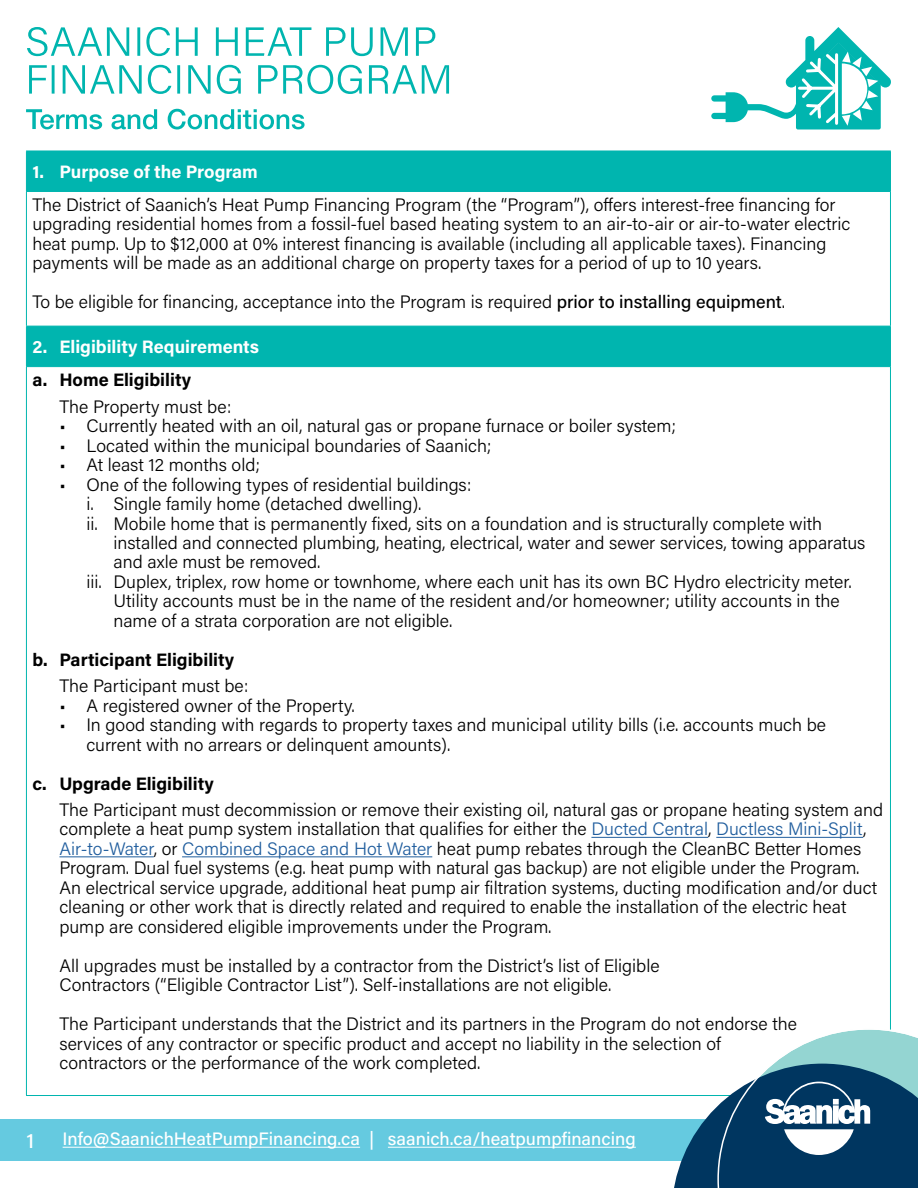
<style>
.page{position:relative;width:918px;height:1188px;background:#fff}
.page>*{position:absolute;margin:0;border:0;box-sizing:border-box;transform-origin:0 0}
.t1{font:500 21px "Acumin Pro";color:#fff}
.t2{font:300 18px/19.5px "Acumin Pro";color:#000}
.t3{font:700 18px "Acumin Pro";color:#000}
.t4{font:500 18px "Acumin Pro";color:#fff}
.t5{font:700 18px "Acumin Pro";color:#fff}
.s1{font-weight:500}
.s2{color:#215e9e}
</style>
<div class="page">
<div style="left:27px;top:152px;width:863px;height:214px;background:#00b5af"></div>
<div style="left:26px;top:191px;width:864px;height:135px;background:#fff"></div>
<hr style="left:26px;top:192px;width:1px;height:134px;background:#00b5af">
<hr style="left:890px;top:192px;width:1px;height:134px;background:#00b5af">
<hr style="left:26px;top:367px;width:1px;height:728px;background:#00b5af">
<hr style="left:890px;top:367px;width:1px;height:728px;background:#00b5af">
<hr style="left:26px;top:1095px;width:865px;height:1px;background:#00b5af">
<hr style="left:26px;top:151px;width:865px;height:1px;background:#00b5af">
<hr style="left:26px;top:151px;width:1px;height:40px;background:#00b5af">
<hr style="left:890px;top:151px;width:1px;height:40px;background:#00b5af">
<hr style="left:26px;top:191px;width:865px;height:1px;background:#00b5af">
<hr style="left:26px;top:326px;width:865px;height:1px;background:#00b5af">
<hr style="left:26px;top:326px;width:1px;height:40px;background:#00b5af">
<hr style="left:890px;top:326px;width:1px;height:40px;background:#00b5af">
<hr style="left:26px;top:366px;width:865px;height:1px;background:#00b5af">
<hr style="left:591px;top:837px;width:117px;height:1px;background:#215e9e">
<hr style="left:716px;top:837px;width:147px;height:1px;background:#215e9e">
<hr style="left:59px;top:856px;width:95px;height:1px;background:#215e9e">
<hr style="left:182px;top:856px;width:250px;height:1px;background:#215e9e">
<svg style="left:711px;top:27px;width:180px;height:103px"></svg>
<svg style="left:26px;top:109px;width:279px;height:21px"></svg>
<svg style="left:29px;top:65px;width:420px;height:29px"></svg>
<svg style="left:27px;top:27px;width:408px;height:29px"></svg>
<div style="left:0;top:1119px;width:918px;height:42px;background:#65cae0"></div>
<hr style="left:63px;top:1147px;width:297px;height:1px;background:#fff">
<hr style="left:388px;top:1147px;width:248px;height:1px;background:#fff">
<svg style="left:674px;top:1029px;width:244px;height:159px"></svg>
<p class="t5" style="left:32px;top:159px;width:227px">1. Purpose of the Program</p>
<p class="t2" style="left:32px;top:194px;width:819px">The District of Saanich’s Heat Pump Financing Program (the “Program”), offers interest-free financing for upgrading residential homes from a fossil-fuel based heating system to an air-to-air or air-to-water electric heat pump. Up to $12,000 at 0% interest financing is available (including all applicable taxes). Financing payments will be made as an additional charge on property taxes for a period of up to 10 years.</p>
<p class="t2" style="left:32px;top:291px;width:754px">To be eligible for financing, acceptance into the Program is required <span class="s1">prior to installing equipment</span>.</p>
<p class="t5" style="left:32px;top:334px;width:228px">2. Eligibility Requirements</p>
<p class="t3" style="left:32px;top:367px;width:160px">a. Home Eligibility</p>
<p class="t2" style="left:59px;top:396px;width:173px">The Property must be:</p>
<p class="t2" style="left:59px;top:415px;width:618px">• Currently heated with an oil, natural gas or propane furnace or boiler system;</p>
<p class="t2" style="left:59px;top:435px;width:434px">• Located within the municipal boundaries of Saanich;</p>
<p class="t2" style="left:59px;top:454px;width:202px">• At least 12 months old;</p>
<p class="t2" style="left:59px;top:474px;width:414px">• One of the following types of residential buildings:</p>
<p class="t2" style="left:86px;top:493px;width:337px">i. Single family home (detached dwelling).</p>
<p class="t2" style="left:86px;top:513px;width:737px">ii. Mobile home that is permanently fixed, sits on a foundation and is structurally complete with</p>
<p class="t2" style="left:113px;top:532px;width:753px">installed and connected plumbing, heating, electrical, water and sewer services, towing apparatus</p>
<p class="t2" style="left:113px;top:552px;width:209px">and axle must be removed.</p>
<p class="t2" style="left:86px;top:571px;width:767px">iii. Duplex, triplex, row home or townhome, where each unit has its own BC Hydro electricity meter.</p>
<p class="t2" style="left:113px;top:591px;width:728px">Utility accounts must be in the name of the resident and/or homeowner; utility accounts in the</p>
<p class="t2" style="left:113px;top:610px;width:341px">name of a strata corporation are not eligible.</p>
<p class="t3" style="left:32px;top:647px;width:203px">b. Participant Eligibility</p>
<p class="t2" style="left:59px;top:675px;width:190px">The Participant must be:</p>
<p class="t2" style="left:59px;top:695px;width:297px">• A registered owner of the Property.</p>
<p class="t2" style="left:86px;top:714px;width:741px;text-indent:-27px">• In good standing with regards to property taxes and municipal utility bills (i.e. accounts much be current with no arrears or delinquent amounts).</p>
<p class="t3" style="left:32px;top:771px;width:183px">c. Upgrade Eligibility</p>
<p class="t2" style="left:59px;top:799px;width:825px">The Participant must decommission or remove their existing oil, natural gas or propane heating system and complete a heat pump system installation that qualifies for either the <span class="s2">Ducted Central</span>, <span class="s2">Ductless Mini-Split</span>, <span class="s2">Air-to-Water</span>, or <span class="s2">Combined Space and Hot Water</span> heat pump rebates through the CleanBC Better Homes Program. Dual fuel systems (e.g. heat pump with natural gas backup) are not eligible under the Program.<br>An electrical service upgrade, additional heat pump air filtration systems, ducting modification and/or duct cleaning or other work that is directly related and required to enable the installation of the electric heat pump are considered eligible improvements under the Program.</p>
<p class="t2" style="left:59px;top:955px;width:602px">All upgrades must be installed by a contractor from the District’s list of Eligible<br>Contractors (“Eligible Contractor List”). Self-installations are not eligible.</p>
<p class="t2" style="left:59px;top:1014px;width:739px">The Participant understands that the District and its partners in the Program do not endorse the services of any contractor or specific product and accept no liability in the selection of contractors or the performance of the work completed.</p>
<p class="t1" style="left:26px;top:1126px;width:9px">1</p>
<p class="t4" style="left:63px;top:1127px;width:575px">Info@SaanichHeatPumpFinancing.ca | saanich.ca/heatpumpfinancing</p>
</div>
